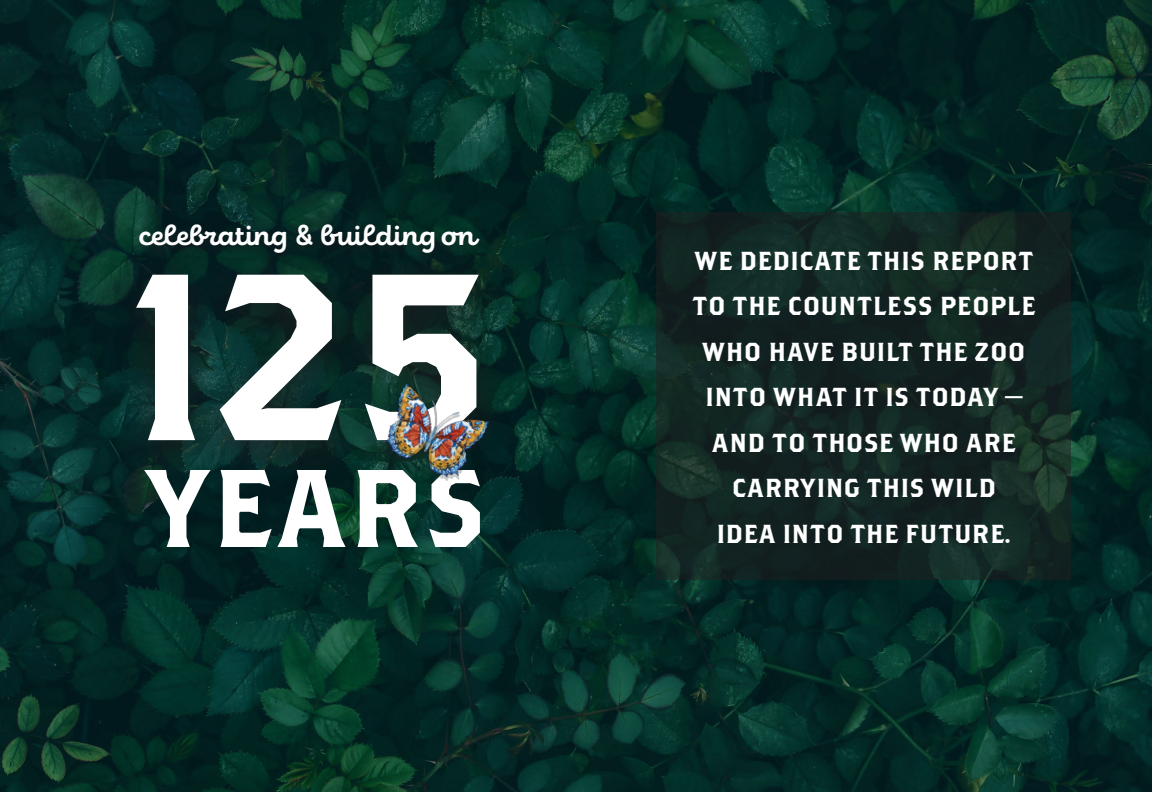
<style>
.page{position:relative;width:1152px;height:792px;background:#fff}
.page>*{position:absolute;margin:0;border:0;box-sizing:border-box;transform-origin:0 0}
.t1{font:110px "Brothers OT";letter-spacing:.035em;color:#fff}
.t2{font:700 29.3px "Eldwin Script";letter-spacing:-.01em;color:#fff}
.t3{font:26px/45.5px "Brothers OT";letter-spacing:.03em;color:#fff;text-align:center}
.s1{font-family:"Avenir";font-weight:800}
</style>
<div class="page">
<img style="left:0;top:0;width:1152px;height:792px">
<svg style="left:657px;top:212px;width:414px;height:368px;background:#132623"></svg>
<div style="left:105px;top:249px;width:407px;height:237px;background:#231f20;opacity:.75"></div>
<svg style="left:136px;top:275px;width:343px;height:165px"></svg>
<div style="left:129px;top:219px;width:360px;height:49px;background:#231f20;opacity:.5"></div>
<img style="left:367px;top:369px;width:133px;height:133px">
<p class="t2" style="left:139px;top:219px;width:339px">celebrating &amp; building on</p>
<h1 class="t1" style="left:149px;top:459px;width:339px">YEARS</h1>
<p class="t3" style="left:693px;top:239px;width:344px">WE DEDICATE THIS REPORT<br>TO THE COUNTLESS PEOPLE<br>WHO HAVE BUILT THE ZOO<br>INTO WHAT IT IS TODAY —<br>AND TO THOSE WHO ARE<br>CARRYING THIS WILD<br>IDEA INTO THE FUTURE<span class="s1">.</span></p>
</div>
